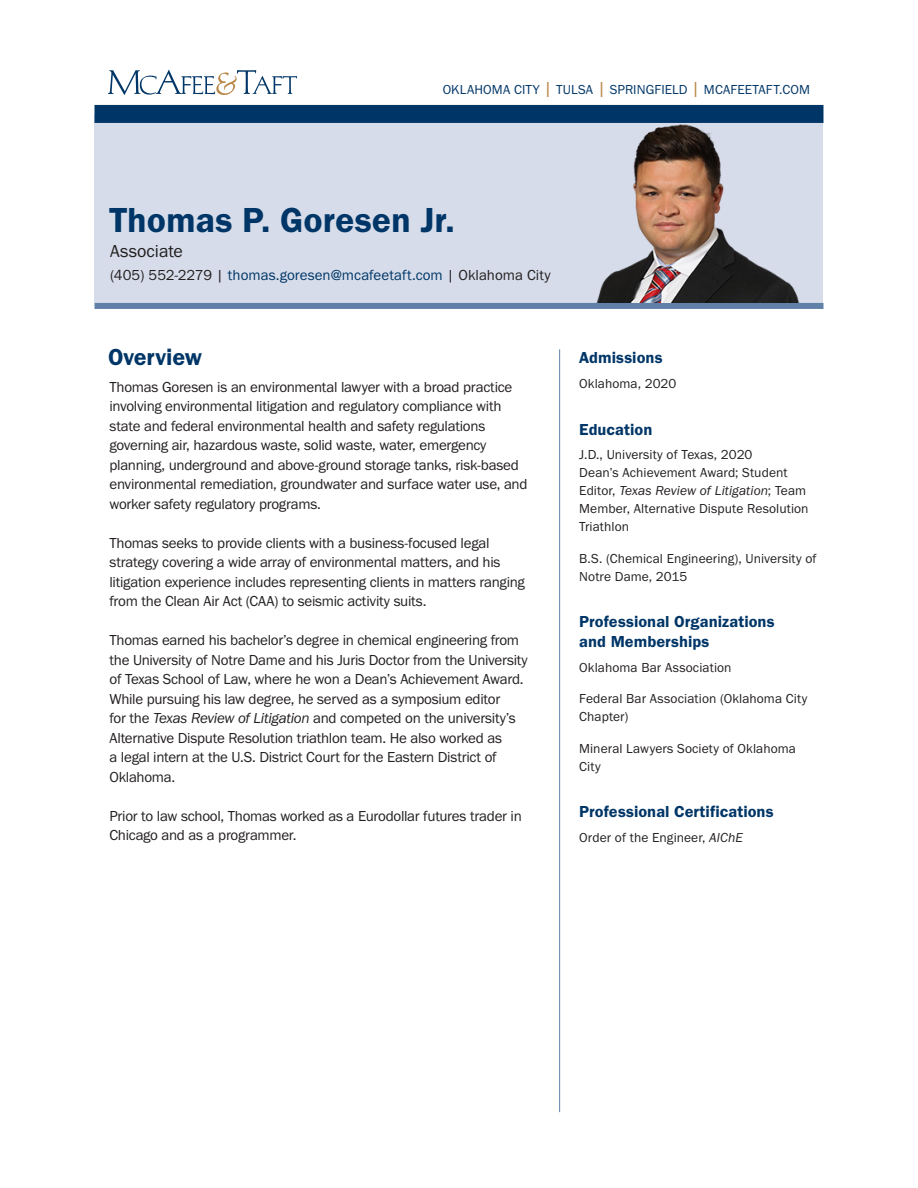
<style>
.page{position:relative;width:918px;height:1188px;background:#fff}
.page>*{position:absolute;margin:0;border:0;box-sizing:border-box;transform-origin:0 0}
.Name{font:36px "Franklin Gothic URW Dem";color:#003667}
.Section_Head{font:24px "Franklin Gothic URW Dem";letter-spacing:-.005em;color:#003667}
.t1{font:18px "Franklin Gothic URW Boo";color:#231f20}
.Sidebar_Head{font:16.5px/19.5px "Franklin Gothic URW Dem";color:#003667}
.Body_text{font:15px/19.5px "Franklin Gothic URW Boo";letter-spacing:-.02em;color:#231f20}
.Contact_info{font:15px "Franklin Gothic URW Boo";color:#003667}
.Sidebar_list_items{font:13.5px/18px "Franklin Gothic URW Boo";letter-spacing:.005em;color:#231f20}
.t2{font:13.5px "Franklin Gothic URW Boo";letter-spacing:.005em;color:#003667}
.s1{font-size:18px;color:#b98747}
.s2{color:#231f20}
.s3{font-family:"Franklin Gothic URW Boo Ita"}
</style>
<div class="page">
<div style="left:94px;top:115px;width:730px;height:188px;background:#d6dce9"></div>
<hr style="left:559px;top:349px;width:1px;height:763px;background:#6180a7">
<svg style="left:108px;top:70px;width:189px;height:25px"></svg>
<div style="left:94px;top:105px;width:730px;height:18px;background:#003667"></div>
<div style="left:94px;top:303px;width:730px;height:6px;background:#6180a7"></div>
<img style="left:596px;top:124px;width:204px;height:179px">
<p class="t2" style="left:443px;top:81px;width:369px">OKLAHOMA CITY <span class="s1">|</span> TULSA <span class="s1">|</span> SPRINGFIELD <span class="s1">|</span> MCAFEETAFT.COM</p>
<p class="Name" style="left:110px;top:198px;width:347px">Thomas P. Goresen Jr.</p>
<p class="t1" style="left:110px;top:240px;width:74px">Associate</p>
<p class="Contact_info" style="left:110px;top:265px;width:442px"><span class="s2">(405) 552-2279 |</span> thomas.goresen@mcafeetaft.com <span class="s2">| Oklahoma City</span></p>
<p class="Section_Head" style="left:108px;top:343px;width:96px">Overview</p>
<p class="Body_text" style="left:110px;top:377px;width:420px">Thomas Goresen is an environmental lawyer with a broad practice involving environmental litigation and regulatory compliance with state and federal environmental health and safety regulations governing air, hazardous waste, solid waste, water, emergency planning, underground and above-ground storage tanks, risk-based environmental remediation, groundwater and surface water use, and worker safety regulatory programs.</p>
<p class="Body_text" style="left:110px;top:533px;width:417px">Thomas seeks to provide clients with a business-focused legal strategy covering a wide array of environmental matters, and his litigation experience includes representing clients in matters ranging from the Clean Air Act (CAA) to seismic activity suits.</p>
<p class="Body_text" style="left:110px;top:630px;width:420px">Thomas earned his bachelor’s degree in chemical engineering from the University of Notre Dame and his Juris Doctor from the University of Texas School of Law, where he won a Dean’s Achievement Award.<br>While pursuing his law degree, he served as a symposium editor<br>for the <span class="s3">Texas Review of Litigation</span> and competed on the university’s Alternative Dispute Resolution triathlon team. He also worked as<br>a legal intern at the U.S. District Court for the Eastern District of Oklahoma.</p>
<p class="Body_text" style="left:110px;top:806px;width:414px">Prior to law school, Thomas worked as a Eurodollar futures trader in<br>Chicago and as a programmer.</p>
<p class="Sidebar_Head" style="left:579px;top:348px;width:85px">Admissions</p>
<p class="Sidebar_list_items" style="left:579px;top:374px;width:99px">Oklahoma, 2020</p>
<p class="Sidebar_Head" style="left:579px;top:419px;width:75px">Education</p>
<p class="Sidebar_list_items" style="left:579px;top:446px;width:231px">J.D., University of Texas, 2020<br>Dean’s Achievement Award; Student<br>Editor, <span class="s3">Texas Review of Litigation</span>; Team<br>Member, Alternative Dispute Resolution<br>Triathlon</p>
<p class="Sidebar_list_items" style="left:579px;top:549px;width:239px">B.S. (Chemical Engineering), University of<br>Notre Dame, 2015</p>
<p class="Sidebar_Head" style="left:579px;top:612px;width:197px">Professional Organizations and Memberships</p>
<p class="Sidebar_list_items" style="left:579px;top:658px;width:154px">Oklahoma Bar Association</p>
<p class="Sidebar_list_items" style="left:579px;top:689px;width:230px">Federal Bar Association (Oklahoma City<br>Chapter)</p>
<p class="Sidebar_list_items" style="left:579px;top:739px;width:218px">Mineral Lawyers Society of Oklahoma<br>City</p>
<p class="Sidebar_Head" style="left:579px;top:802px;width:196px">Professional Certifications</p>
<p class="Sidebar_list_items" style="left:579px;top:828px;width:165px">Order of the Engineer, <span class="s3">AlChE</span></p>
</div>
